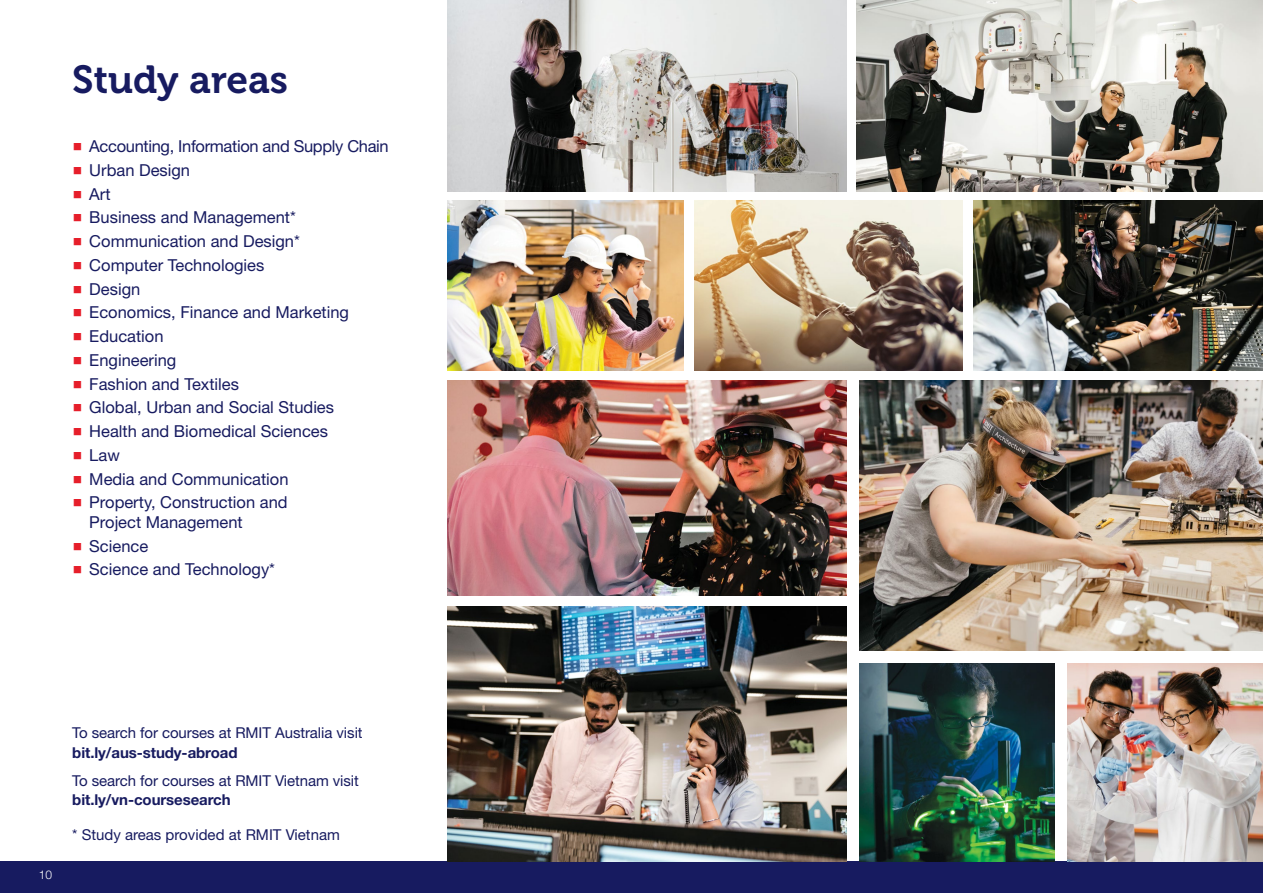
<style>
.page{position:relative;width:1263px;height:893px;background:#fff}
.page>*{position:absolute;margin:0;border:0;box-sizing:border-box;transform-origin:0 0}
.t1{font:39px "Museo 700";color:#171b60}
.t2{font:16.5px/19.5px "Helvetica Neue LT Pro";color:#171b60}
.t3{font:16.5px "Helvetica Neue LT Pro";letter-spacing:-.02em;color:#171b60}
.t4{font:15px "Helvetica Neue LT Pro";letter-spacing:-.005em;color:#171b60}
.t5{font:700 15px "Helvetica Neue LT Pro";letter-spacing:-.005em;color:#171b60}
.t6{font:300 12px "Helvetica Neue LT Pro";color:#fff}
.s1{font-family:"Letter Gothic Std";font-size:18px;color:#e61e2a}
</style>
<div class="page">
<div style="left:0;top:861px;width:1263px;height:32px;background:#171b60"></div>
<img style="left:859px;top:381px;width:404px;height:270px">
<img style="left:448px;top:607px;width:398px;height:254px">
<img style="left:694px;top:200px;width:268px;height:170px">
<img style="left:447px;top:381px;width:399px;height:214px">
<img style="left:859px;top:663px;width:195px;height:198px">
<img style="left:1067px;top:663px;width:196px;height:198px">
<img style="left:447px;top:200px;width:236px;height:170px">
<img style="left:974px;top:200px;width:289px;height:170px">
<img style="left:447px;top:0;width:399px;height:191px">
<img style="left:856px;top:0;width:407px;height:191px">
<h1 class="t1" style="left:72px;top:58px;width:217px">Study areas</h1>
<p class="t3" style="left:72px;top:136px;width:318px"><span class="s1">■</span> Accounting, Information and Supply Chain</p>
<p class="t2" style="left:72px;top:160px;width:119px"><span class="s1">■</span> Urban Design</p>
<p class="t2" style="left:72px;top:184px;width:40px"><span class="s1">■</span> Art</p>
<p class="t2" style="left:72px;top:207px;width:225px"><span class="s1">■</span> Business and Management*</p>
<p class="t2" style="left:72px;top:231px;width:229px"><span class="s1">■</span> Communication and Design*</p>
<p class="t2" style="left:72px;top:255px;width:194px"><span class="s1">■</span> Computer Technologies</p>
<p class="t2" style="left:72px;top:279px;width:70px"><span class="s1">■</span> Design</p>
<p class="t2" style="left:72px;top:302px;width:278px"><span class="s1">■</span> Economics, Finance and Marketing</p>
<p class="t2" style="left:72px;top:326px;width:93px"><span class="s1">■</span> Education</p>
<p class="t2" style="left:72px;top:350px;width:106px"><span class="s1">■</span> Engineering</p>
<p class="t2" style="left:72px;top:374px;width:168px"><span class="s1">■</span> Fashion and Textiles</p>
<p class="t2" style="left:72px;top:397px;width:263px"><span class="s1">■</span> Global, Urban and Social Studies</p>
<p class="t2" style="left:72px;top:421px;width:257px"><span class="s1">■</span> Health and Biomedical Sciences</p>
<p class="t2" style="left:72px;top:445px;width:49px"><span class="s1">■</span> Law</p>
<p class="t2" style="left:72px;top:469px;width:218px"><span class="s1">■</span> Media and Communication</p>
<p class="t2" style="left:89px;top:492px;width:200px;text-indent:-17px"><span class="s1">■</span> Property, Construction and<br>Project Management</p>
<p class="t2" style="left:72px;top:536px;width:77px"><span class="s1">■</span> Science</p>
<p class="t2" style="left:72px;top:559px;width:204px"><span class="s1">■</span> Science and Technology*</p>
<p class="t6" style="left:39px;top:868px;width:15px">10</p>
<p class="t4" style="left:72px;top:724px;width:292px">To search for courses at RMIT Australia visit</p>
<p class="t5" style="left:72px;top:743px;width:167px">bit.ly/aus-study-abroad</p>
<p class="t4" style="left:72px;top:771px;width:288px">To search for courses at RMIT Vietnam visit</p>
<p class="t5" style="left:72px;top:791px;width:160px">bit.ly/vn-coursesearch</p>
<p class="t4" style="left:72px;top:826px;width:269px">* Study areas provided at RMIT Vietnam</p>
</div>
